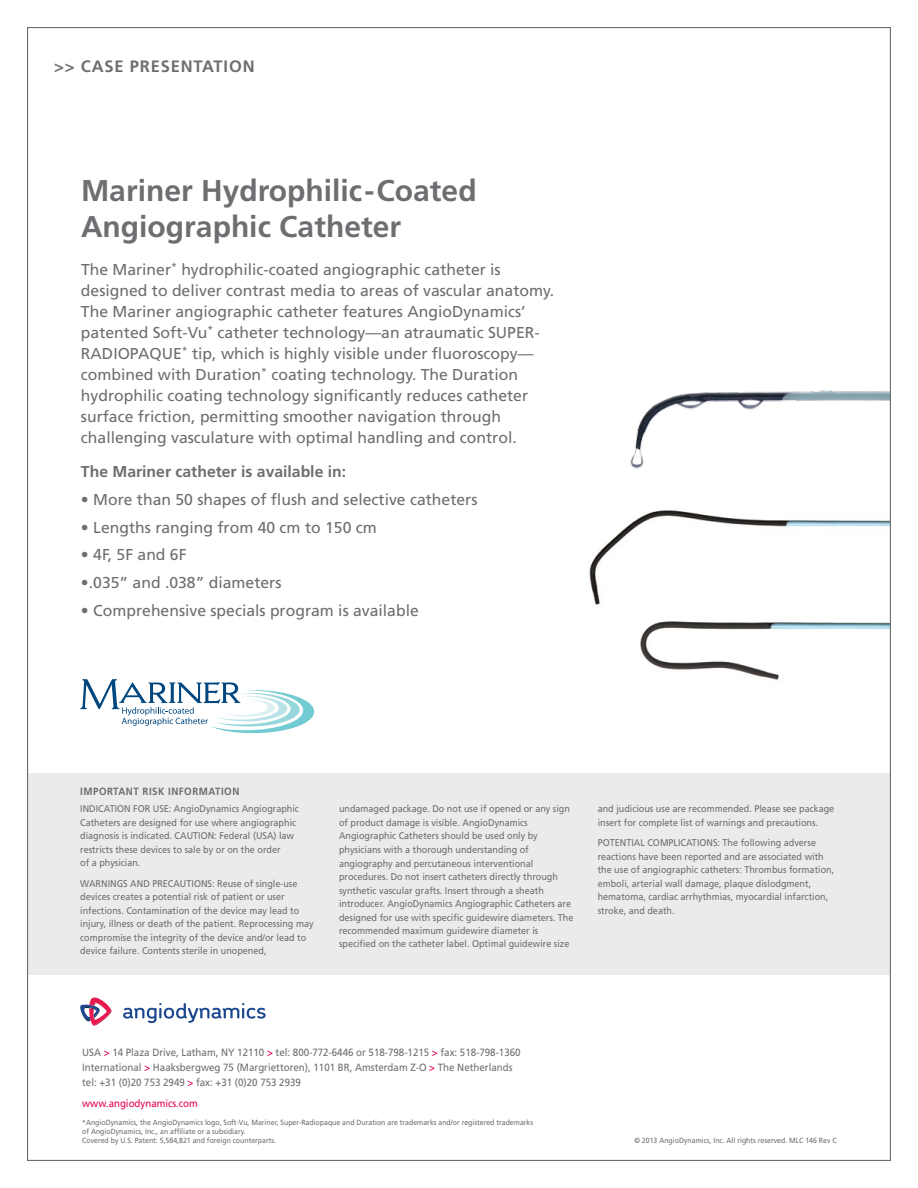
<style>
.page{position:relative;width:918px;height:1188px;background:#fff}
.page>*{position:absolute;margin:0;border:0;box-sizing:border-box;transform-origin:0 0}
.t1{font:700 30px/36px "Frutiger LT Std";color:#6d6e71}
.t2{font:700 16.5px "Frutiger LT Std";letter-spacing:.05em;color:#6d6e71}
.t3{font:15.75px/21px "Frutiger LT Std";color:#6d6e71}
.t4{font:700 15.75px "Frutiger LT Std";color:#6d6e71}
.t5{font:10.5px/15px "Frutiger LT Std";color:#6d6e71;scale:.93 1}
.t6{font:700 10.5px "Frutiger LT Std";letter-spacing:.05em;color:#6d6e71;scale:.93 1}
.t7{font:10.5px "Frutiger LT Std";color:#e9004b;scale:.93 1}
.t8{font:9.75px/13.5px "Frutiger LT Std";color:#6d6e71;scale:.93 1}
.t9{font:7.5px/9px "Frutiger LT Std";color:#6d6e71;scale:.93 1}
.s1{color:#e9004b}
</style>
<div class="page">
<div style="left:27px;top:773px;width:864px;height:202px;background:#ebebec"></div>
<svg style="left:80px;top:998px;width:32px;height:28px"></svg>
<svg style="left:123px;top:1003px;width:143px;height:20px"></svg>
<img style="left:630px;top:389px;width:259px;height:80px">
<img style="left:589px;top:510px;width:300px;height:95px">
<svg style="left:80px;top:679px;width:234px;height:54px"></svg>
<img style="left:640px;top:621px;width:249px;height:59px">
<h2 class="t2" style="left:54px;top:56px;width:202px">&gt;&gt; CASE PRESENTATION</h2>
<h1 class="t1" style="left:81px;top:172px;width:397px">Mariner Hydrophilic-Coated<br>Angiographic Catheter</h1>
<p class="t3" style="left:81px;top:259px;width:475px">The Mariner<sup>*</sup> hydrophilic-coated angiographic catheter is designed to deliver contrast media to areas of vascular anatomy.<br>The Mariner angiographic catheter features AngioDynamics’ patented Soft-Vu<sup>*</sup> catheter technology—an atraumatic SUPER-RADIOPAQUE<sup>*</sup> tip, which is highly visible under fluoroscopy— combined with Duration<sup>*</sup> coating technology. The Duration hydrophilic coating technology significantly reduces catheter surface friction, permitting smoother navigation through challenging vasculature with optimal handling and control.</p>
<h3 class="t4" style="left:81px;top:462px;width:267px">The Mariner catheter is available in:</h3>
<h3 class="t3" style="left:81px;top:489px;width:398px">• More than 50 shapes of flush and selective catheters</h3>
<h3 class="t3" style="left:81px;top:517px;width:297px">• Lengths ranging from 40 cm to 150 cm</h3>
<h3 class="t3" style="left:81px;top:544px;width:107px">• 4F, 5F and 6F</h3>
<h3 class="t3" style="left:81px;top:572px;width:202px">•.035” and .038” diameters</h3>
<h3 class="t3" style="left:81px;top:600px;width:339px">• Comprehensive specials program is available</h3>
<p class="t6" style="left:80px;top:785px;width:173px">IMPORTANT RISK INFORMATION</p>
<p class="t8" style="left:80px;top:802px;width:237px">INDICATION FOR USE: AngioDynamics Angiographic Catheters are designed for use where angiographic diagnosis is indicated. CAUTION: Federal (USA) law restricts these devices to sale by or on the order<br>of a physician.</p>
<p class="t8" style="left:80px;top:877px;width:252px">WARNINGS AND PRECAUTIONS: Reuse of single-use devices creates a potential risk of patient or user infections. Contamination of the device may lead to injury, illness or death of the patient. Reprocessing may compromise the integrity of the device and/or lead to device failure. Contents sterile in unopened,</p>
<p class="t8" style="left:339px;top:802px;width:254px">undamaged package. Do not use if opened or any sign of product damage is visible. AngioDynamics Angiographic Catheters should be used only by physicians with a thorough understanding of angiography and percutaneous interventional procedures. Do not insert catheters directly through synthetic vascular grafts. Insert through a sheath introducer. AngioDynamics Angiographic Catheters are designed for use with specific guidewire diameters. The recommended maximum guidewire diameter is specified on the catheter label. Optimal guidewire size</p>
<p class="t8" style="left:598px;top:802px;width:256px">and judicious use are recommended. Please see package insert for complete list of warnings and precautions.</p>
<p class="t8" style="left:598px;top:836px;width:256px">POTENTIAL COMPLICATIONS: The following adverse reactions have been reported and are associated with the use of angiographic catheters: Thrombus formation, emboli, arterial wall damage, plaque dislodgment, hematoma, cardiac arrhythmias, myocardial infarction, stroke, and death.</p>
<p class="t5" style="left:82px;top:1045px;width:473px">USA <span class="s1">&gt;</span> 14 Plaza Drive, Latham, NY 12110 <span class="s1">&gt;</span> tel: 800-772-6446 or 518-798-1215 <span class="s1">&gt;</span> fax: 518-798-1360<br>International <span class="s1">&gt;</span> Haaksbergweg 75 (Margriettoren), 1101 BR, Amsterdam Z-O <span class="s1">&gt;</span> The Netherlands tel: +31 (0)20 753 2949 <span class="s1">&gt;</span> fax: +31 (0)20 753 2939</p>
<p class="t7" style="left:82px;top:1098px;width:126px">www.angiodynamics.com</p>
<p class="t9" style="left:82px;top:1118px;width:486px">*AngioDynamics, the AngioDynamics logo, Soft-Vu, Mariner, Super-Radiopaque and Duration are trademarks and/or registered trademarks of AngioDynamics, Inc., an affiliate or a subsidiary.<br>Covered by U.S. Patent: 5,584,821 and foreign counterparts.</p>
<p class="t9" style="left:634px;top:1136px;width:219px">© 2013 AngioDynamics, Inc. All rights reserved. MLC 146 Rev C</p>
</div>
